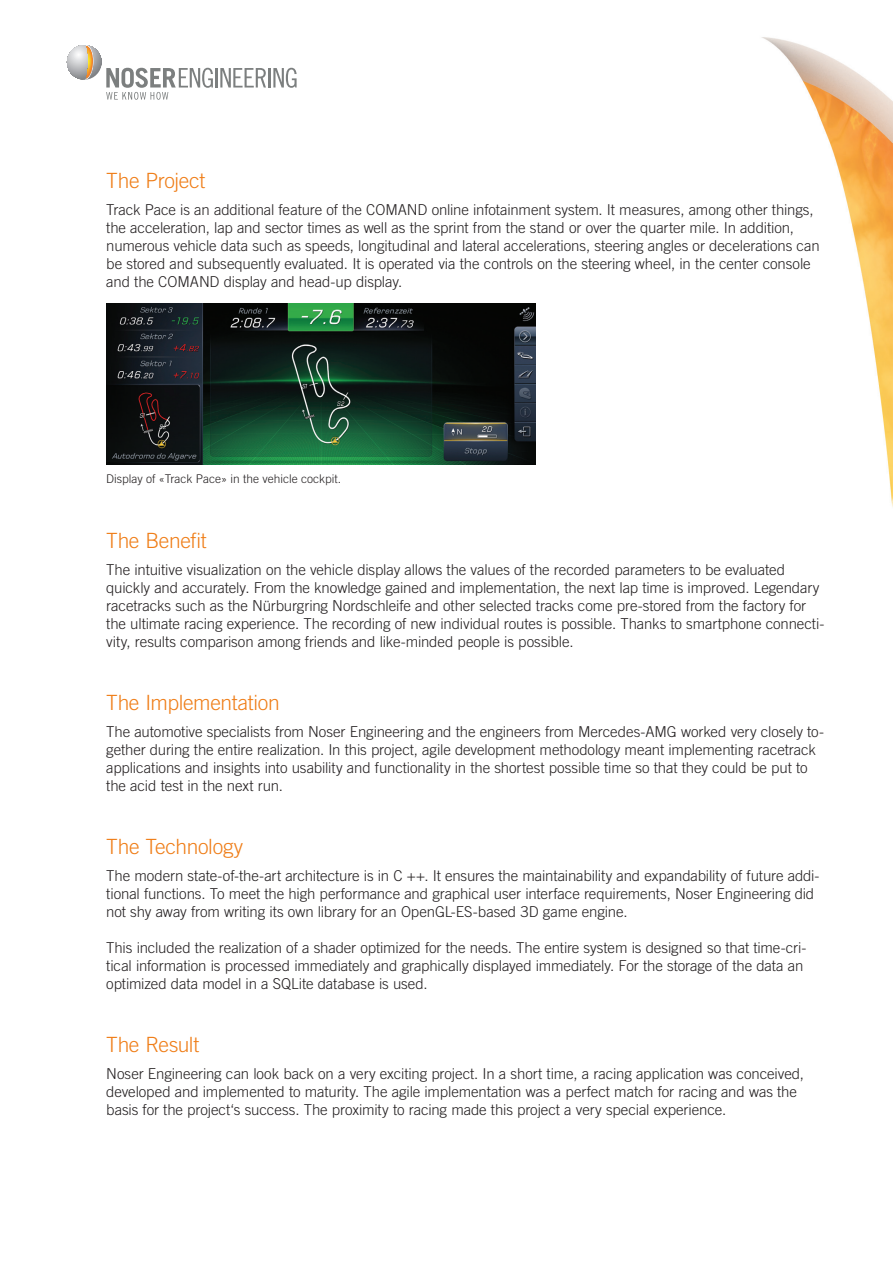
<style>
.page{position:relative;width:893px;height:1263px;background:#fff}
.page>*{position:absolute;margin:0;border:0;box-sizing:border-box;transform-origin:0 0}
.Lauftext{font:300 21px "Trade Gothic LT Std";letter-spacing:-.015em;color:#ef7d17}
.Lauftext-2{font:300 15px/18px "Trade Gothic LT Std";letter-spacing:-.005em;color:#231f20}
.t1{font:300 12px "Trade Gothic LT Std";color:#231f20}
</style>
<div class="page">
<img style="left:66px;top:37px;width:827px;height:470px">
<hr style="left:216px;top:68px;width:2px;height:20px;background:#7c7f7f">
<svg style="left:220px;top:68px;width:46px;height:20px"></svg>
<hr style="left:269px;top:68px;width:2px;height:20px;background:#7c7f7f">
<svg style="left:273px;top:68px;width:24px;height:20px"></svg>
<svg style="left:67px;top:45px;width:146px;height:55px"></svg>
<img style="left:106px;top:303px;width:430px;height:161px">
<p class="Lauftext" style="left:106px;top:168px;width:100px">The Project</p>
<p class="Lauftext-2" style="left:106px;top:201px;width:715px">Track Pace is an additional feature of the COMAND online infotainment system. It measures, among other things, the acceleration, lap and sector times as well as the sprint from the stand or over the quarter mile. In addition, numerous vehicle data such as speeds, longitudinal and lateral accelerations, steering angles or decelerations can be stored and subsequently evaluated. It is operated via the controls on the steering wheel, in the center console and the COMAND display and head-up display.</p>
<p class="t1" style="left:106px;top:471px;width:236px">Display of «Track Pace» in the vehicle cockpit.</p>
<p class="Lauftext" style="left:106px;top:528px;width:102px">The Benefit</p>
<p class="Lauftext-2" style="left:106px;top:561px;width:720px">The intuitive visualization on the vehicle display allows the values of the recorded parameters to be evaluated quickly and accurately. From the knowledge gained and implementation, the next lap time is improved. Legendary racetracks such as the Nürburgring Nordschleife and other selected tracks come pre-stored from the factory for the ultimate racing experience. The recording of new individual routes is possible. Thanks to smartphone connecti&shy;vity, results comparison among friends and like-minded people is possible.</p>
<p class="Lauftext" style="left:106px;top:690px;width:175px">The Implementation</p>
<p class="Lauftext-2" style="left:106px;top:723px;width:719px">The automotive specialists from Noser Engineering and the engineers from Mercedes-AMG worked very closely to&shy;gether during the entire realization. In this project, agile development methodology meant implementing racetrack applications and insights into usability and functionality in the shortest possible time so that they could be put to the acid test in the next run.</p>
<p class="Lauftext" style="left:106px;top:834px;width:138px">The Technology</p>
<p class="Lauftext-2" style="left:106px;top:867px;width:715px">The modern state-of-the-art architecture is in C ++. It ensures the maintainability and expandability of future addi&shy;tional functions. To meet the high performance and graphical user interface requirements, Noser Engineering did not shy away from writing its own library for an OpenGL-ES-based 3D game engine.</p>
<p class="Lauftext-2" style="left:106px;top:939px;width:702px">This included the realization of a shader optimized for the needs. The entire system is designed so that time-cri&shy;tical information is processed immediately and graphically displayed immediately. For the storage of the data an optimized data model in a SQLite database is used.</p>
<p class="Lauftext" style="left:106px;top:1032px;width:94px">The Result</p>
<p class="Lauftext-2" style="left:106px;top:1065px;width:699px">Noser Engineering can look back on a very exciting project. In a short time, a racing application was conceived, developed and implemented to maturity. The agile implementation was a perfect match for racing and was the basis for the project‘s success. The proximity to racing made this project a very special experience.</p>
</div>
